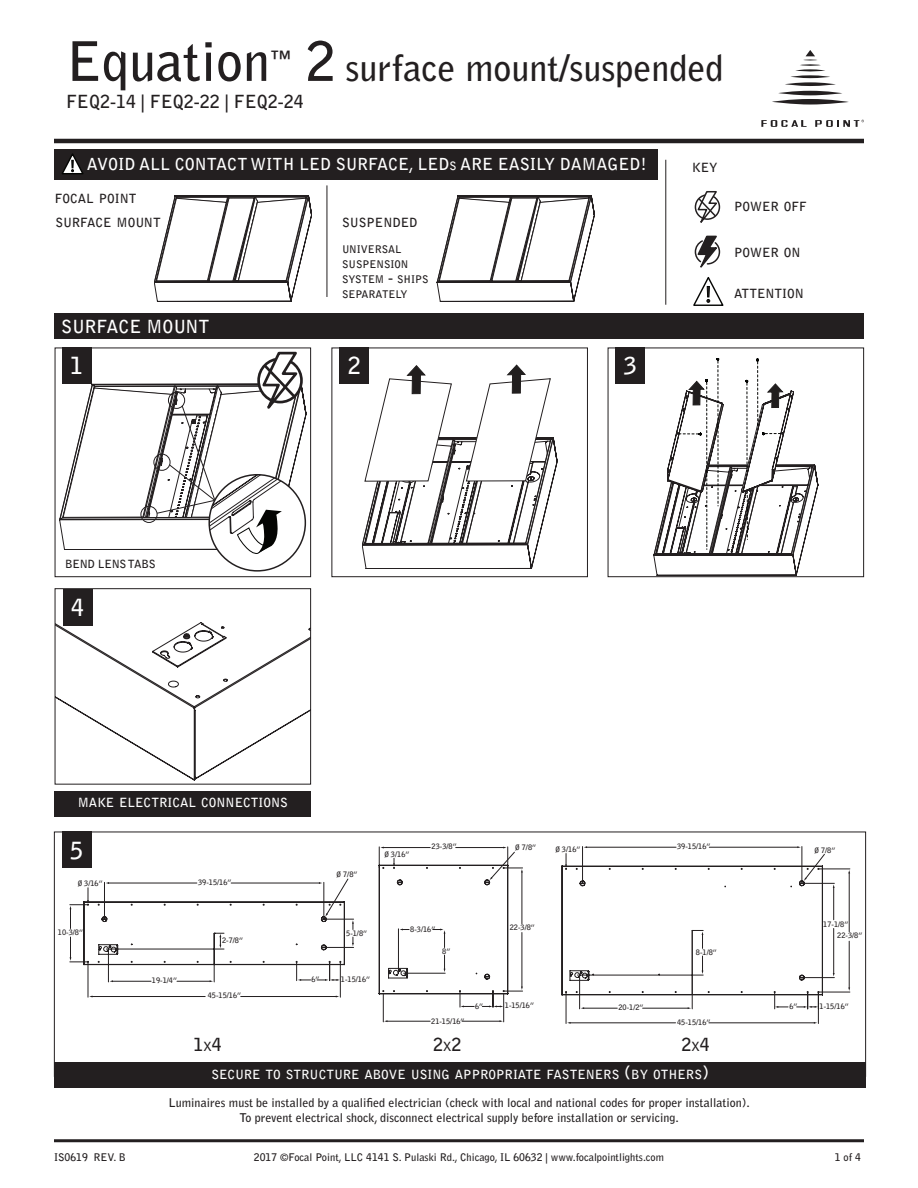
<style>
.page{position:relative;width:918px;height:1188px;background:#fff}
.page>*{position:absolute;margin:0;border:0;box-sizing:border-box;transform-origin:0 0}
.subhead{font:700 54px "Bell Gothic Std";color:#231f20}
.subhead-2{font:700 36px "Bell Gothic Std";color:#231f20}
.double_digit{font:700 23.55px "Bell Gothic Std";color:#fff}
.single_digit{font:700 23.55px "Bell Gothic Std";color:#fff}
.subhead-3{font:700 21px "Bell Gothic Std";color:#231f20}
.subhead-4{font:700 18px "Bell Gothic Std";color:#231f20}
.t1{font:700 18px "Bell Gothic Std";color:#fff}
.t2{font:700 18px "Bell Gothic Std";color:#231f20}
.t3{font:700 16.5px "Bell Gothic Std";color:#fff}
.t4{font:700 12.6px "Bell Gothic Std";color:#231f20}
.t5{font:700 12.6px "Bell Gothic";color:#fff}
.t6{font:700 12.6px "Bell Gothic Std";color:#fff}
.t7{font:700 12px/15px "Bell Gothic Std";color:#231f20;text-align:center}
.t8{font:700 11.25px "Bell Gothic Std";letter-spacing:-.02em;color:#231f20}
.t9{font:700 10.5px "Bell Gothic Std";color:#231f20}
.t10{font:700 10.5px/15px "Bell Gothic Std";color:#231f20}
.t11{font:700 7.5px "Bell Gothic Std";color:#231f20}
.s1{font-size:54px}
.s2{font-size:11.55px}
.s3{font-size:15px}
.s4{font-size:12.6px}
.s5{font-size:18px}
</style>
<div class="page">
<hr style="left:54px;top:139px;width:810px;height:4px;background:#231f20">
<svg style="left:772px;top:99px;width:77px;height:6px"></svg>
<svg style="left:778px;top:91px;width:64px;height:4px"></svg>
<svg style="left:785px;top:82px;width:51px;height:4px"></svg>
<hr style="left:790px;top:75px;width:40px;height:3px;background:#231f20;border-radius:50%">
<hr style="left:795px;top:69px;width:30px;height:3px;background:#231f20;border-radius:50%">
<hr style="left:800px;top:64px;width:21px;height:2px;background:#231f20;border-radius:50%">
<svg style="left:803px;top:50px;width:14px;height:10px"></svg>
<svg style="left:761px;top:120px;width:46px;height:7px"></svg>
<svg style="left:815px;top:120px;width:49px;height:7px"></svg>
<hr style="left:665px;top:160px;width:1px;height:145px;background:#231f20">
<hr style="left:54px;top:1139px;width:810px;height:3px;background:#231f20">
<svg style="left:693px;top:191px;width:31px;height:115px"></svg>
<div style="left:54px;top:149px;width:604px;height:30px;background:#231f20"></div>
<svg style="left:61px;top:153px;width:23px;height:22px"></svg>
<svg style="left:154px;top:196px;width:158px;height:106px"></svg>
<svg style="left:437px;top:196px;width:158px;height:106px"></svg>
<div style="left:54px;top:313px;width:810px;height:26px;background:#231f20"></div>
<svg style="left:362px;top:365px;width:195px;height:204px"></svg>
<div style="left:332px;top:348px;width:256px;height:229px;border:1px solid #231f20"></div>
<div style="left:339px;top:348px;width:30px;height:36px;background:#231f20"></div>
<svg style="left:654px;top:358px;width:164px;height:217px"></svg>
<div style="left:608px;top:348px;width:256px;height:229px;border:1px solid #231f20"></div>
<div style="left:616px;top:348px;width:29px;height:36px;background:#231f20"></div>
<div style="left:55px;top:348px;width:256px;height:229px;border:1px solid #231f20"></div>
<div style="left:62px;top:348px;width:30px;height:36px;background:#231f20"></div>
<svg style="left:57px;top:624px;width:138px;height:157px"></svg>
<svg style="left:152px;top:622px;width:157px;height:158px"></svg>
<div style="left:55px;top:588px;width:256px;height:197px;border:1px solid #231f20"></div>
<div style="left:63px;top:589px;width:30px;height:36px;background:#231f20"></div>
<div style="left:55px;top:791px;width:256px;height:25px;background:#231f20"></div>
<hr style="left:818px;top:992px;width:1px;height:32px;background:#231f20">
<hr style="left:566px;top:992px;width:1px;height:32px;background:#231f20">
<hr style="left:709px;top:1023px;width:105px;height:1px;background:#231f20">
<hr style="left:570px;top:1023px;width:106px;height:1px;background:#231f20">
<hr style="left:819px;top:992px;width:31px;height:1px;background:#231f20">
<hr style="left:819px;top:869px;width:31px;height:1px;background:#231f20">
<hr style="left:849px;top:941px;width:1px;height:47px;background:#231f20">
<hr style="left:849px;top:873px;width:1px;height:59px;background:#231f20">
<hr style="left:802px;top:883px;width:32px;height:1px;background:#231f20">
<hr style="left:802px;top:977px;width:32px;height:1px;background:#231f20">
<hr style="left:833px;top:887px;width:1px;height:33px;background:#231f20">
<hr style="left:833px;top:928px;width:1px;height:46px;background:#231f20">
<hr style="left:802px;top:847px;width:1px;height:36px;background:#231f20">
<hr style="left:582px;top:847px;width:1px;height:36px;background:#231f20">
<hr style="left:709px;top:847px;width:89px;height:1px;background:#231f20">
<hr style="left:586px;top:847px;width:90px;height:1px;background:#231f20">
<hr style="left:340px;top:962px;width:1px;height:35px;background:#231f20">
<hr style="left:88px;top:962px;width:1px;height:35px;background:#231f20">
<hr style="left:241px;top:996px;width:95px;height:1px;background:#231f20">
<hr style="left:92px;top:996px;width:113px;height:1px;background:#231f20">
<svg style="left:562px;top:854px;width:263px;height:155px"></svg>
<svg style="left:70px;top:879px;width:284px;height:103px"></svg>
<svg style="left:379px;top:847px;width:144px;height:175px"></svg>
<div style="left:62px;top:832px;width:30px;height:36px;background:#231f20"></div>
<div style="left:54px;top:1062px;width:812px;height:26px;background:#231f20"></div>
<hr style="left:327px;top:185px;width:1px;height:112px;background:#231f20">
<svg style="left:59px;top:351px;width:247px;height:220px"></svg>
<p class="subhead" style="left:66px;top:29px;width:206px">Equation</p>
<p class="subhead-3" style="left:270px;top:46px;width:22px">™</p>
<p class="subhead-2" style="left:306px;top:46px;width:419px"><span class="s1">2</span> surface mount/suspended</p>
<p class="subhead-4" style="left:66px;top:91px;width:239px">FEQ2-14 | FEQ2-22 | FEQ2-24</p>
<p class="t3" style="left:87px;top:154px;width:561px">AVOID ALL CONTACT WITH LED SURFACE, LED<span class="s2">S</span> ARE EASILY DAMAGED!</p>
<p class="t4" style="left:55px;top:191px;width:83px">FOCAL POINT</p>
<p class="t4" style="left:55px;top:214px;width:107px">SURFACE MOUNT</p>
<p class="t4" style="left:342px;top:215px;width:77px">SUSPENDED</p>
<p class="t10" style="left:342px;top:242px;width:88px">U NIVERSAL<br>SUSPENSION<br>SYSTEM <span class="s3">-</span> SHIPS<br>SEPARATELY</p>
<p class="t1" style="left:61px;top:315px;width:35px">SURFACE</p>
<p class="t1" style="left:146px;top:315px;width:51px">MOUNT</p>
<p class="double_digit" style="left:70px;top:352px;width:15px">1</p>
<p class="double_digit" style="left:348px;top:352px;width:15px">2</p>
<p class="double_digit" style="left:624px;top:352px;width:15px">3</p>
<p class="t4" style="left:692px;top:160px;width:27px">KEY</p>
<p class="t4" style="left:734px;top:199px;width:74px">POWER OFF</p>
<p class="t4" style="left:734px;top:244px;width:68px">POWER ON</p>
<p class="t4" style="left:734px;top:286px;width:71px">ATTENTION</p>
<p class="t8" style="left:65px;top:557px;width:92px">BEND LENS TABS</p>
<p class="double_digit" style="left:71px;top:593px;width:15px">4</p>
<p class="t6" style="left:78px;top:795px;width:212px">MAKE ELECTRICAL CONNECTIONS</p>
<p class="single_digit" style="left:70px;top:836px;width:15px">5</p>
<p class="t11" style="left:78px;top:879px;width:27px">Ø 3/16”</p>
<p class="t11" style="left:58px;top:928px;width:27px">10-3/8”</p>
<p class="t11" style="left:152px;top:976px;width:27px">19-1/4”</p>
<p class="t11" style="left:198px;top:878px;width:35px">39-15/16”</p>
<p class="t11" style="left:222px;top:935px;width:23px">2-7/8”</p>
<p class="t11" style="left:208px;top:991px;width:35px">45-15/16”</p>
<p class="t11" style="left:337px;top:870px;width:23px">Ø 7/8”</p>
<p class="t11" style="left:384px;top:850px;width:27px">Ø 3/16”</p>
<p class="t11" style="left:432px;top:842px;width:27px">23-3/8”</p>
<p class="t11" style="left:515px;top:843px;width:23px">Ø 7/8”</p>
<p class="t11" style="left:346px;top:929px;width:23px">5-1/8”</p>
<p class="t11" style="left:311px;top:975px;width:10px">6”</p>
<p class="t11" style="left:341px;top:975px;width:31px">1-15/16”</p>
<p class="t11" style="left:410px;top:924px;width:27px">8-3/16”</p>
<p class="t11" style="left:442px;top:947px;width:10px">8”</p>
<p class="t11" style="left:510px;top:923px;width:27px">22-3/8”</p>
<p class="t11" style="left:431px;top:1016px;width:35px">21-15/16”</p>
<p class="t11" style="left:475px;top:1002px;width:10px">6”</p>
<p class="t11" style="left:505px;top:1001px;width:31px">1-15/16”</p>
<p class="t11" style="left:555px;top:845px;width:27px">Ø 3/16”</p>
<p class="t11" style="left:677px;top:842px;width:35px">39-15/16”</p>
<p class="t11" style="left:618px;top:1003px;width:27px">20-1/2”</p>
<p class="t11" style="left:696px;top:947px;width:23px">8-1/8”</p>
<p class="t11" style="left:677px;top:1017px;width:35px">45-15/16”</p>
<p class="t2" style="left:193px;top:1034px;width:30px">1<span class="s4">X</span>4</p>
<p class="t2" style="left:433px;top:1034px;width:30px">2<span class="s4">X</span>2</p>
<p class="t2" style="left:682px;top:1034px;width:30px">2<span class="s4">X</span>4</p>
<p class="t5" style="left:211px;top:1067px;width:499px">SECURE TO STRUCTURE ABOVE USING APPROPRIATE FASTENERS <span class="s5">(</span>BY OTHERS<span class="s5">)</span></p>
<p class="t11" style="left:814px;top:845px;width:23px">Ø 7/8”</p>
<p class="t11" style="left:823px;top:919px;width:27px">17-1/8”</p>
<p class="t11" style="left:837px;top:931px;width:27px">22-3/8”</p>
<p class="t11" style="left:789px;top:1002px;width:10px">6”</p>
<p class="t11" style="left:820px;top:1001px;width:31px">1-15/16”</p>
<p class="t7" style="left:169px;top:1095px;width:583px">Luminaires must be installed by a qualified electrician (check with local and national codes for proper installation).<br>To prevent electrical shock, disconnect electrical supply before installation or servicing.</p>
<p class="t9" style="left:54px;top:1151px;width:73px">IS0619 REV. B</p>
<p class="t9" style="left:254px;top:1151px;width:412px">2017 ©Focal Point, LLC 4141 S. Pulaski Rd., Chicago, IL 60632 | www.focalpointlights.com</p>
<p class="t9" style="left:835px;top:1151px;width:28px">1 of 4</p>
</div>
